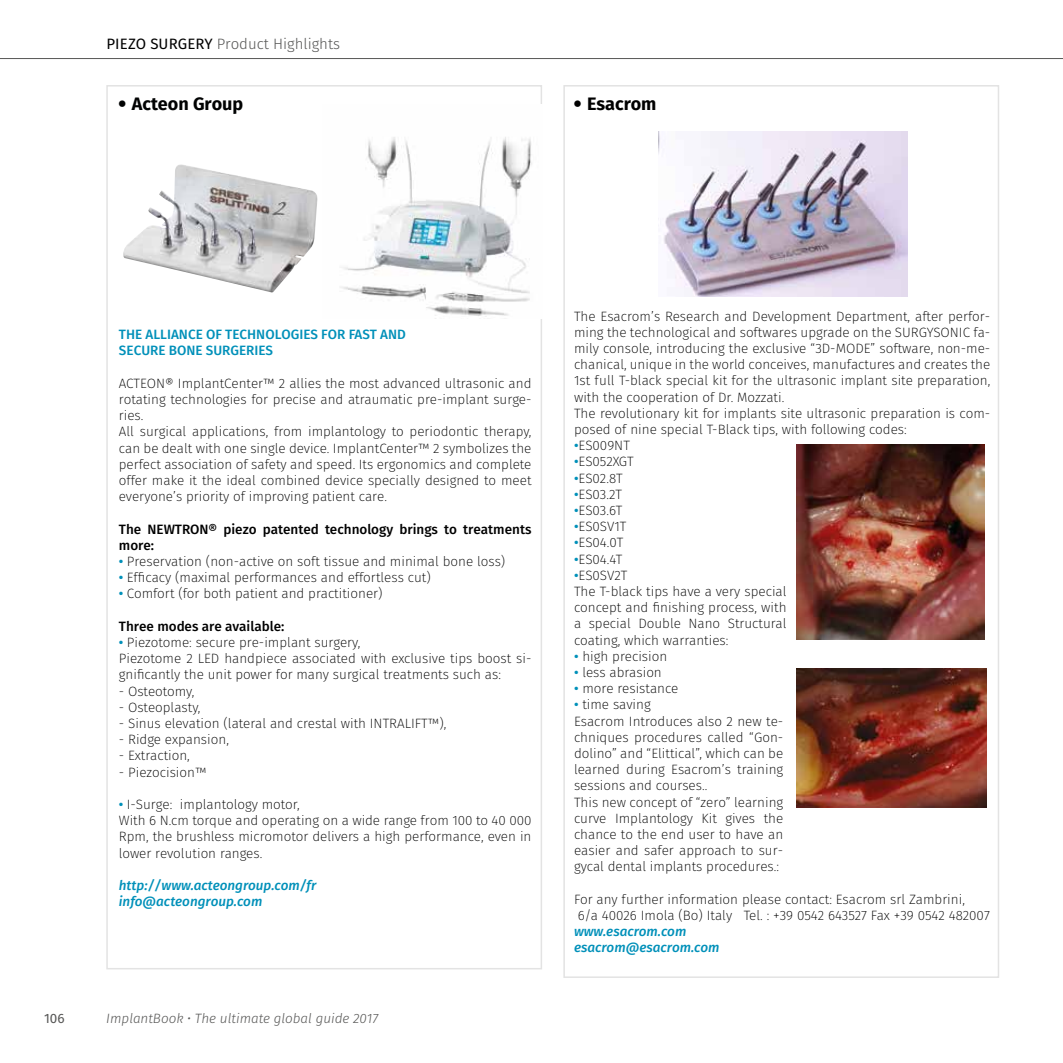
<style>
.page{position:relative;width:1063px;height:1063px;background:#fff}
.page>*{position:absolute;margin:0;border:0;box-sizing:border-box;transform-origin:0 0}
.t1{font:700 18px "Fira Sans";color:#010202}
.t2{font:700 18px "Fira Sans";color:#000}
.t3{font:300 15px "Fira Sans";color:#575756}
.t4{font:200 13.5px/16.2px "Fira Sans";color:#000}
.t5{font:italic 500 13.5px/16.2px "Fira Sans";color:#0090b9}
.t6{font:500 13.5px/16.2px "Fira Sans";color:#000}
.t7{font:500 13.5px/16.2px "Fira Sans";color:#0090b9}
.t8{font:italic 300 13.5px "Fira Sans";color:#575756}
.t9{font:13.5px "Fira Sans";color:#575756}
.s1{font-weight:400;color:#000}
.s2{font-family:"Helvetica Neue";font-weight:300}
.s3{font-weight:500;color:#0090b9}
</style>
<div class="page">
<hr style="left:0;top:58px;width:1063px;height:1px;background:#575756">
<div style="left:563px;top:85px;width:436px;height:893px;border:2px solid #e3e3e3"></div>
<img style="left:659px;top:132px;width:248px;height:164px">
<img style="left:796px;top:445px;width:189px;height:195px">
<img style="left:123px;top:164px;width:195px;height:129px">
<img style="left:340px;top:137px;width:192px;height:180px">
<img style="left:797px;top:668px;width:189px;height:140px">
<p class="t3" style="left:106px;top:33px;width:235px"><span class="s1">PIEZO SURGERY</span> Product Highlights</p>
<h1 class="t1" style="left:118px;top:91px;width:127px"><span class="s2">•</span> Acteon Group</h1>
<h1 class="t2" style="left:573px;top:91px;width:85px"><span class="s2">•</span> Esacrom</h1>
<p class="t7" style="left:119px;top:326px;width:289px">THE ALLIANCE OF TECHNOLOGIES FOR FAST AND<br>SECURE BONE SURGERIES</p>
<p class="t4" style="left:119px;top:375px;width:414px">ACTEON® ImplantCenter™ 2 allies the most advanced ultrasonic and rotating technologies for precise and atraumatic pre-implant surge&shy;ries.<br>All surgical applications, from implantology to periodontic therapy, can be dealt with one single device. ImplantCenter™ 2 symbolizes the perfect association of safety and speed. Its ergonomics and complete offer make it the ideal combined device specially designed to meet everyone’s priority of improving patient care.</p>
<p class="t6" style="left:119px;top:521px;width:414px">The NEWTRON® piezo patented technology brings to treatments more:</p>
<p class="t4" style="left:119px;top:553px;width:388px"><span class="s3">•</span> Preservation (non-active on soft tissue and minimal bone loss)</p>
<p class="t4" style="left:119px;top:569px;width:313px"><span class="s3">•</span> Efficacy (maximal performances and effortless cut)</p>
<p class="t4" style="left:119px;top:586px;width:265px"><span class="s3">•</span> Comfort (for both patient and practitioner)</p>
<p class="t6" style="left:119px;top:618px;width:167px">Three modes are available:</p>
<p class="t4" style="left:119px;top:634px;width:414px"><span class="s3">•</span> Piezotome: secure pre-implant surgery,<br>Piezotome 2 LED handpiece associated with exclusive tips boost si&shy;gnificantly the unit power for many surgical treatments such as:</p>
<p class="t4" style="left:119px;top:683px;width:77px">- Osteotomy,</p>
<p class="t4" style="left:119px;top:699px;width:83px">- Osteoplasty,</p>
<p class="t4" style="left:119px;top:715px;width:329px">- Sinus elevation (lateral and crestal with INTRALIFT™),</p>
<p class="t4" style="left:119px;top:731px;width:112px">- Ridge expansion,</p>
<p class="t4" style="left:119px;top:748px;width:73px">- Extraction,</p>
<p class="t4" style="left:119px;top:764px;width:89px">- Piezocision™</p>
<p class="t4" style="left:119px;top:796px;width:414px"><span class="s3">•</span> I-Surge: implantology motor,<br>With 6 N.cm torque and operating on a wide range from 100 to 40 000<br>Rpm, the brushless micromotor delivers a high performance, even in lower revolution ranges.</p>
<p class="t5" style="left:119px;top:877px;width:199px">http://www.acteongroup.com/fr info@acteongroup.com</p>
<p class="t9" style="left:44px;top:1009px;width:22px">106</p>
<p class="t8" style="left:106px;top:1009px;width:274px">ImplantBook • The ultimate global guide 2017</p>
<p class="t4" style="left:574px;top:308px;width:418px">The Esacrom’s Research and Development Department, after perfor&shy;ming the technological and softwares upgrade on the SURGYSONIC fa&shy;mily console, introducing the exclusive “3D-MODE” software, non-me&shy;chanical, unique in the world conceives, manufactures and creates the 1st full T-black special kit for the ultrasonic implant site preparation, with the cooperation of Dr. Mozzati.<br>The revolutionary kit for implants site ultrasonic preparation is com&shy;posed of nine special T-Black tips, with following codes:</p>
<p class="t4" style="left:574px;top:437px;width:57px"><span class="s3">•</span>ES009NT</p>
<p class="t4" style="left:574px;top:453px;width:61px"><span class="s3">•</span>ES052XGT</p>
<p class="t4" style="left:574px;top:470px;width:50px"><span class="s3">•</span>ES02.8T</p>
<p class="t4" style="left:574px;top:486px;width:50px"><span class="s3">•</span>ES03.2T</p>
<p class="t4" style="left:574px;top:502px;width:50px"><span class="s3">•</span>ES03.6T</p>
<p class="t4" style="left:574px;top:518px;width:54px"><span class="s3">•</span>ES0SV1T</p>
<p class="t4" style="left:574px;top:534px;width:51px"><span class="s3">•</span>ES04.0T</p>
<p class="t4" style="left:574px;top:551px;width:50px"><span class="s3">•</span>ES04.4T</p>
<p class="t4" style="left:574px;top:567px;width:214px"><span class="s3">•</span>ES0SV2T<br>The T-black tips have a very special concept and finishing process, with a special Double Nano Structural coating, which warranties:</p>
<p class="t4" style="left:574px;top:648px;width:95px"><span class="s3">•</span> high precision</p>
<p class="t4" style="left:574px;top:664px;width:89px"><span class="s3">•</span> less abrasion</p>
<p class="t4" style="left:574px;top:680px;width:106px"><span class="s3">•</span> more resistance</p>
<p class="t4" style="left:574px;top:696px;width:211px"><span class="s3">•</span> time saving<br>Esacrom Introduces also 2 new te&shy;chniques procedures called “Gon&shy;dolino” and “Elittical”, which can be learned during Esacrom’s training sessions and courses..<br>This new concept of “zero” learning curve Implantology Kit gives the chance to the end user to have an easier and safer approach to sur&shy;gycal dental implants procedures.:</p>
<p class="t4" style="left:574px;top:891px;width:417px">For any further information please contact: Esacrom srl Zambrini,<br>6/a 40026 Imola (Bo) Italy Tel. : +39 0542 643527 Fax +39 0542 482007</p>
<p class="t5" style="left:574px;top:923px;width:147px">www.esacrom.com esacrom@esacrom.com</p>
</div>
